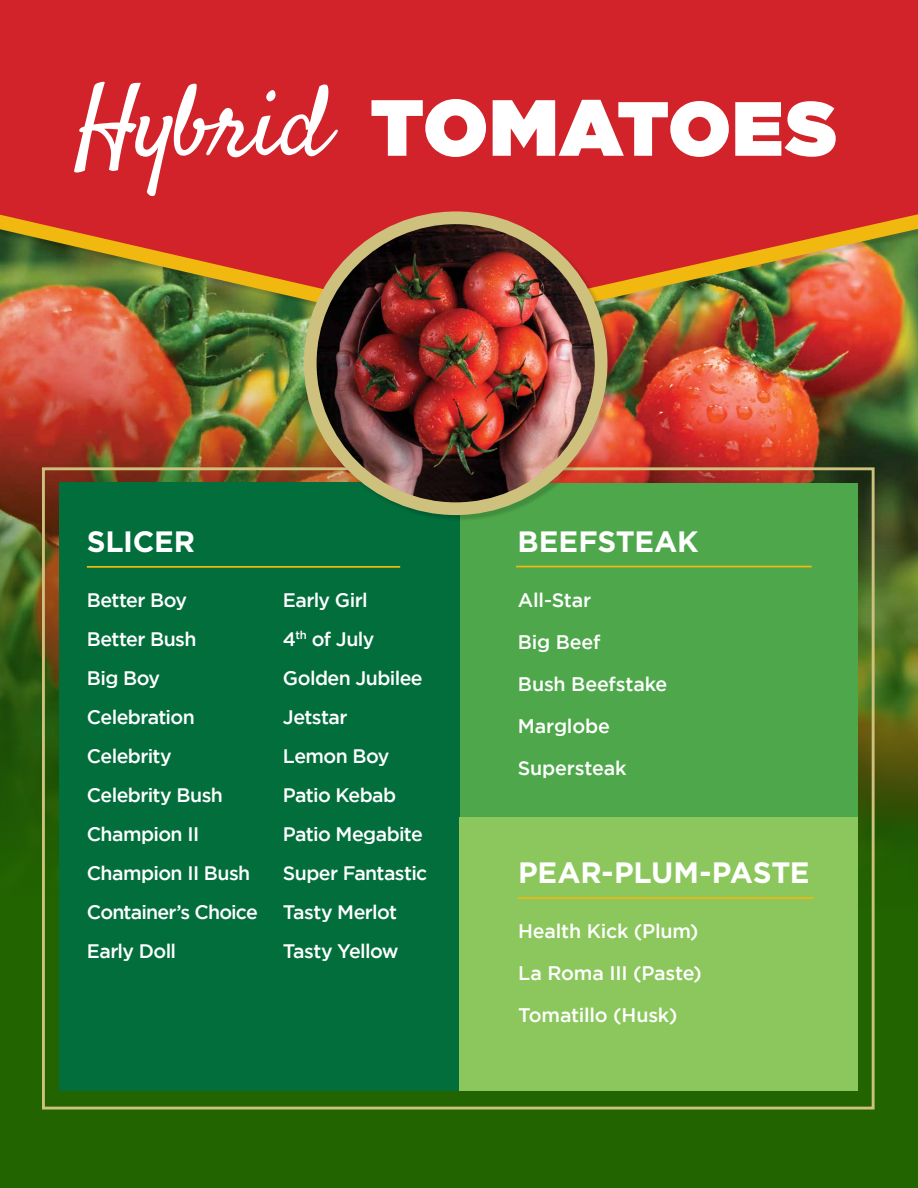
<style>
.page{position:relative;width:918px;height:1188px;background:#fff}
.page>*{position:absolute;margin:0;border:0;box-sizing:border-box;transform-origin:0 0}
.t1{font:99.6px "Satisfy";letter-spacing:-.005em;color:#fff}
.t2{font:700 29.4px "Gotham";letter-spacing:-.01em;color:#fff}
.t3{font:500 19.65px/42.2px "Gotham";letter-spacing:-.01em;color:#fff}
.t4{font:500 19.5px/39px "Gotham";letter-spacing:-.03em;color:#fff}
.s1{font-family:"Gotham Ultra";font-size:79.35px}
.s2{font-family:"Gotham Ultra";font-size:76.65px}
</style>
<div class="page">
<div style="left:0;top:111px;width:918px;height:1077px;background:#226400"></div>
<img style="left:0;top:340px;width:918px;height:502px">
<img style="left:614px;top:340px;width:304px;height:373px">
<img style="left:0;top:319px;width:918px;height:15px">
<svg style="left:0;top:0;width:918px;height:319px;background:#c9332b"></svg>
<div style="left:459px;top:483px;width:399px;height:337px;background:#4ea84b"></div>
<div style="left:59px;top:483px;width:400px;height:608px;background:#016e3c"></div>
<div style="left:459px;top:818px;width:399px;height:273px;background:#8bc75c"></div>
<hr style="left:87px;top:566px;width:313px;height:2px;background:#f1b80f">
<hr style="left:516px;top:566px;width:296px;height:1px;background:#f1b80f">
<hr style="left:518px;top:897px;width:296px;height:2px;background:#f1b80f">
<div style="left:305px;top:213px;width:309px;height:309px;background:#000;opacity:.16"></div>
<img style="left:310px;top:218px;width:291px;height:285px">
<div style="left:304px;top:211px;width:303px;height:304px;border:13px solid #cec17d;border-radius:50%"></div>
<h1 class="t1" style="left:75px;top:61px;width:763px">Hybrid <span class="s1">TOMA</span><span class="s2">TOES</span></h1>
<h2 class="t2" style="left:87px;top:525px;width:110px">SLICER</h2>
<h2 class="t2" style="left:517px;top:525px;width:183px">BEEFSTEAK</h2>
<p class="t4" style="left:87px;top:580px;width:172px">Better Boy<br>Better Bush<br>Big Boy<br>Celebration<br>Celebrity<br>Celebrity Bush<br>Champion II<br>Champion II Bush<br>Container’s Choice<br>Early Doll</p>
<p class="t4" style="left:283px;top:580px;width:146px">Early Girl<br>4<sup>th</sup> of July<br>Golden Jubilee<br>Jetstar<br>Lemon Boy<br>Patio Kebab<br>Patio Megabite<br>Super Fantastic<br>Tasty Merlot<br>Tasty Yellow</p>
<p class="t3" style="left:518px;top:578px;width:151px">All-Star<br>Big Beef<br>Bush Beefstake<br>Marglobe<br>Supersteak</p>
<h2 class="t2" style="left:518px;top:856px;width:293px">PEAR-PLUM-PASTE</h2>
<p class="t3" style="left:518px;top:910px;width:185px">Health Kick (Plum)<br>La Roma III (Paste)<br>Tomatillo (Husk)</p>
</div>
